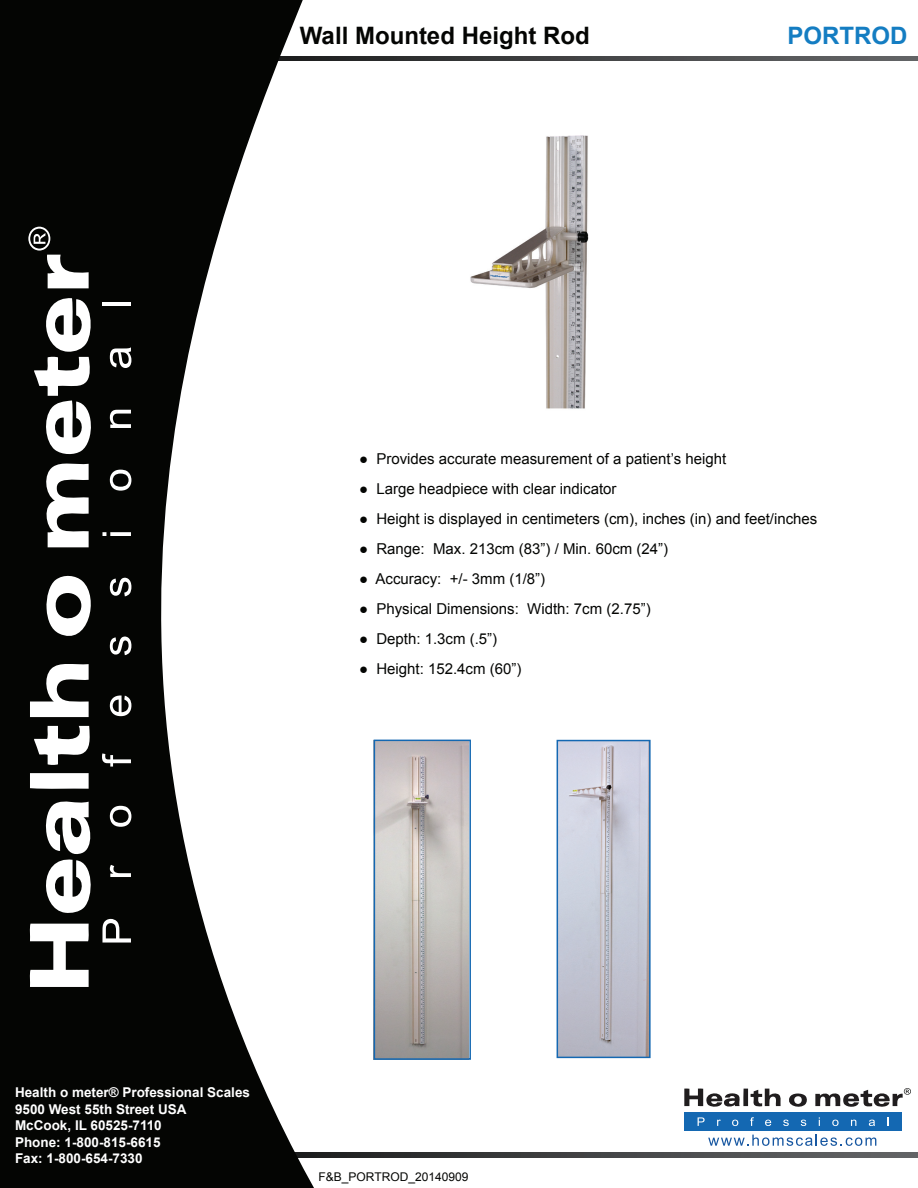
<style>
.page{position:relative;width:918px;height:1188px;background:#fff}
.page>*{position:absolute;margin:0;border:0;box-sizing:border-box;transform-origin:0 0}
.t1{font:700 24px "Arial";color:#040503}
.t2{font:700 24px "Arial";color:#147dc2}
.t3{font:15px "Arial";color:#040503}
.t4{font:700 13.5px/16.5px "Arial";color:#fff}
.t5{font:12px "Arial";color:#040503}
</style>
<div class="page">
<svg style="left:324px;top:56px;width:594px;height:5px;background:#454647"></svg>
<svg style="left:324px;top:1153px;width:594px;height:4px;background:#444546"></svg>
<svg style="left:0;top:0;width:324px;height:1188px;fill:#040503"></svg>
<svg style="left:29px;top:924px;width:60px;height:63px"></svg>
<svg style="left:30px;top:773px;width:59px;height:16px"></svg>
<svg style="left:30px;top:661px;width:59px;height:56px"></svg>
<svg style="left:34px;top:726px;width:57px;height:39px"></svg>
<svg style="left:38px;top:798px;width:56px;height:115px"></svg>
<svg style="left:46px;top:574px;width:54px;height:74px"></svg>
<svg style="left:42px;top:461px;width:47px;height:86px"></svg>
<svg style="left:34px;top:296px;width:61px;height:159px"></svg>
<svg style="left:28px;top:227px;width:61px;height:61px"></svg>
<svg style="left:102px;top:919px;width:29px;height:24px"></svg>
<svg style="left:110px;top:865px;width:21px;height:12px"></svg>
<svg style="left:110px;top:806px;width:21px;height:21px"></svg>
<svg style="left:102px;top:753px;width:29px;height:14px"></svg>
<svg style="left:110px;top:696px;width:21px;height:20px"></svg>
<svg style="left:110px;top:637px;width:21px;height:18px"></svg>
<svg style="left:110px;top:578px;width:21px;height:18px"></svg>
<svg style="left:110px;top:532px;width:21px;height:4px"></svg>
<svg style="left:102px;top:532px;width:4px;height:4px"></svg>
<svg style="left:110px;top:470px;width:21px;height:21px"></svg>
<svg style="left:110px;top:410px;width:21px;height:18px"></svg>
<svg style="left:110px;top:347px;width:21px;height:21px"></svg>
<hr style="left:102px;top:302px;width:29px;height:4px;background:#fff">
<svg style="left:684px;top:1088px;width:123px;height:19px"></svg>
<svg style="left:815px;top:1088px;width:96px;height:19px"></svg>
<svg style="left:708px;top:1135px;width:168px;height:11px"></svg>
<div style="left:685px;top:1112px;width:217px;height:19px;background:#1468b2"></div>
<svg style="left:698px;top:1117px;width:7px;height:9px"></svg>
<svg style="left:717px;top:1120px;width:4px;height:6px"></svg>
<svg style="left:732px;top:1120px;width:6px;height:6px"></svg>
<svg style="left:750px;top:1117px;width:4px;height:9px"></svg>
<svg style="left:765px;top:1120px;width:6px;height:6px"></svg>
<svg style="left:783px;top:1120px;width:6px;height:6px"></svg>
<svg style="left:801px;top:1120px;width:5px;height:6px"></svg>
<svg style="left:832px;top:1120px;width:7px;height:6px"></svg>
<svg style="left:851px;top:1120px;width:5px;height:6px"></svg>
<svg style="left:869px;top:1120px;width:6px;height:6px"></svg>
<svg style="left:887px;top:1117px;width:2px;height:9px"></svg>
<img style="left:377px;top:743px;width:91px;height:314px">
<div style="left:374px;top:740px;width:97px;height:320px;border:2px solid #1468b2"></div>
<img style="left:560px;top:743px;width:88px;height:312px">
<div style="left:557px;top:740px;width:94px;height:318px;border:2px solid #1468b2"></div>
<img style="left:470px;top:135px;width:119px;height:274px">
<h1 class="t1" style="left:300px;top:20px;width:291px">Wall Mounted Height Rod</h1>
<h1 class="t2" style="left:788px;top:20px;width:121px">PORTROD</h1>
<p class="t3" style="left:359px;top:449px;width:369px">● Provides accurate measurement of a patient’s height</p>
<p class="t3" style="left:359px;top:479px;width:259px">● Large headpiece with clear indicator</p>
<p class="t3" style="left:359px;top:509px;width:460px">● Height is displayed in centimeters (cm), inches (in) and feet/inches</p>
<p class="t3" style="left:359px;top:539px;width:311px">● Range: Max. 213cm (83”) / Min. 60cm (24”)</p>
<p class="t3" style="left:359px;top:569px;width:188px">● Accuracy: +/- 3mm (1/8”)</p>
<p class="t3" style="left:359px;top:599px;width:293px">● Physical Dimensions: Width: 7cm (2.75”)</p>
<p class="t3" style="left:359px;top:629px;width:140px">● Depth: 1.3cm (.5”)</p>
<p class="t3" style="left:359px;top:659px;width:164px">● Height: 152.4cm (60”)</p>
<p class="t4" style="left:15px;top:1085px;width:237px">Health o meter® Professional Scales<br>9500 West 55th Street USA<br>McCook, IL 60525-7110<br>Phone: 1-800-815-6615<br>Fax: 1-800-654-7330</p>
<p class="t5" style="left:319px;top:1169px;width:151px">F&amp;B_PORTROD_20140909</p>
</div>
